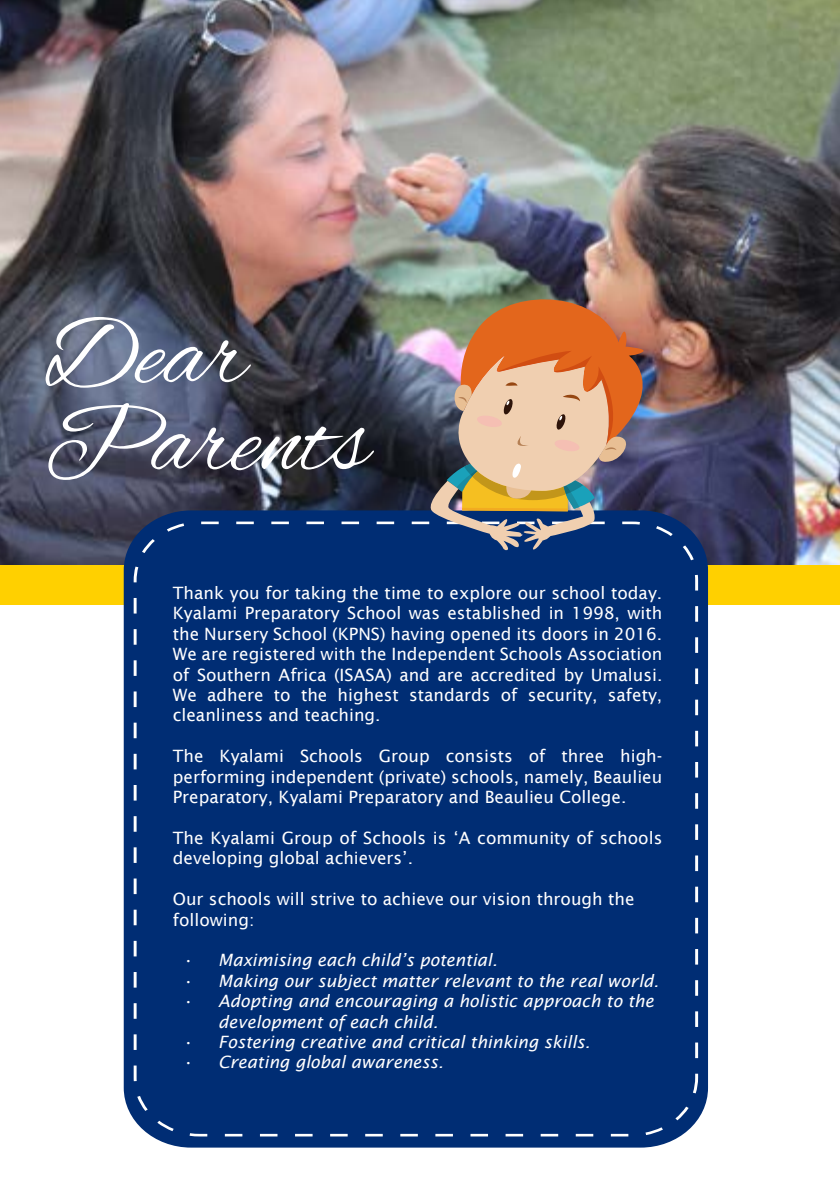
<style>
.page{position:relative;width:840px;height:1191px;background:#fff}
.page>*{position:absolute;margin:0;border:0;box-sizing:border-box;transform-origin:0 0}
.t1{font:102px/87.2px "Alex Brush";color:#fff}
.t2{font:17px/20.4px "Lucida Sans";color:#fff;text-align:justify}
.t3{font:italic 17px/20.4px "Lucida Sans";color:#fff}
</style>
<div class="page">
<div style="left:0;top:445px;width:839px;height:159px;background:#ffd000"></div>
<img style="left:0;top:0;width:839px;height:564px">
<svg style="left:296px;top:445px;width:28px;height:1px"></svg>
<svg style="left:124px;top:510px;width:583px;height:637px;background:#143b7a"></svg>
<div style="left:134px;top:521px;width:563px;height:615px;background:#002d74"></div>
<img style="left:426px;top:286px;width:245px;height:265px">
<h1 class="t1" style="left:44px;top:318px;width:326px">Dear<br>Parents</h1>
<p class="t2" style="left:173px;top:583px;width:490px">Thank you for taking the time to explore our school today.<br>Kyalami Preparatory School was established in 1998, with the Nursery School (KPNS) having opened its doors in 2016.<br>We are registered with the Independent Schools Association of Southern Africa (ISASA) and are accredited by Umalusi.<br>We adhere to the highest standards of security, safety, cleanliness and teaching.</p>
<p class="t2" style="left:173px;top:746px;width:490px">The Kyalami Schools Group consists of three high&shy;performing independent (private) schools, namely, Beaulieu Preparatory, Kyalami Preparatory and Beaulieu College.</p>
<p class="t2" style="left:173px;top:827px;width:490px">The Kyalami Group of Schools is ‘A community of schools developing global achievers’.</p>
<p class="t2" style="left:173px;top:889px;width:463px">Our schools will strive to achieve our vision through the following:</p>
<p class="t3" style="left:182px;top:950px;width:317px">• Maximising each child’s potential.</p>
<p class="t3" style="left:182px;top:970px;width:478px">• Making our subject matter relevant to the real world.</p>
<p class="t3" style="left:218px;top:991px;width:437px;text-indent:-36px">• Adopting and encouraging a holistic approach to the development of each child.</p>
<p class="t3" style="left:182px;top:1031px;width:409px">• Fostering creative and critical thinking skills.</p>
<p class="t3" style="left:182px;top:1052px;width:263px">• Creating global awareness.</p>
</div>
